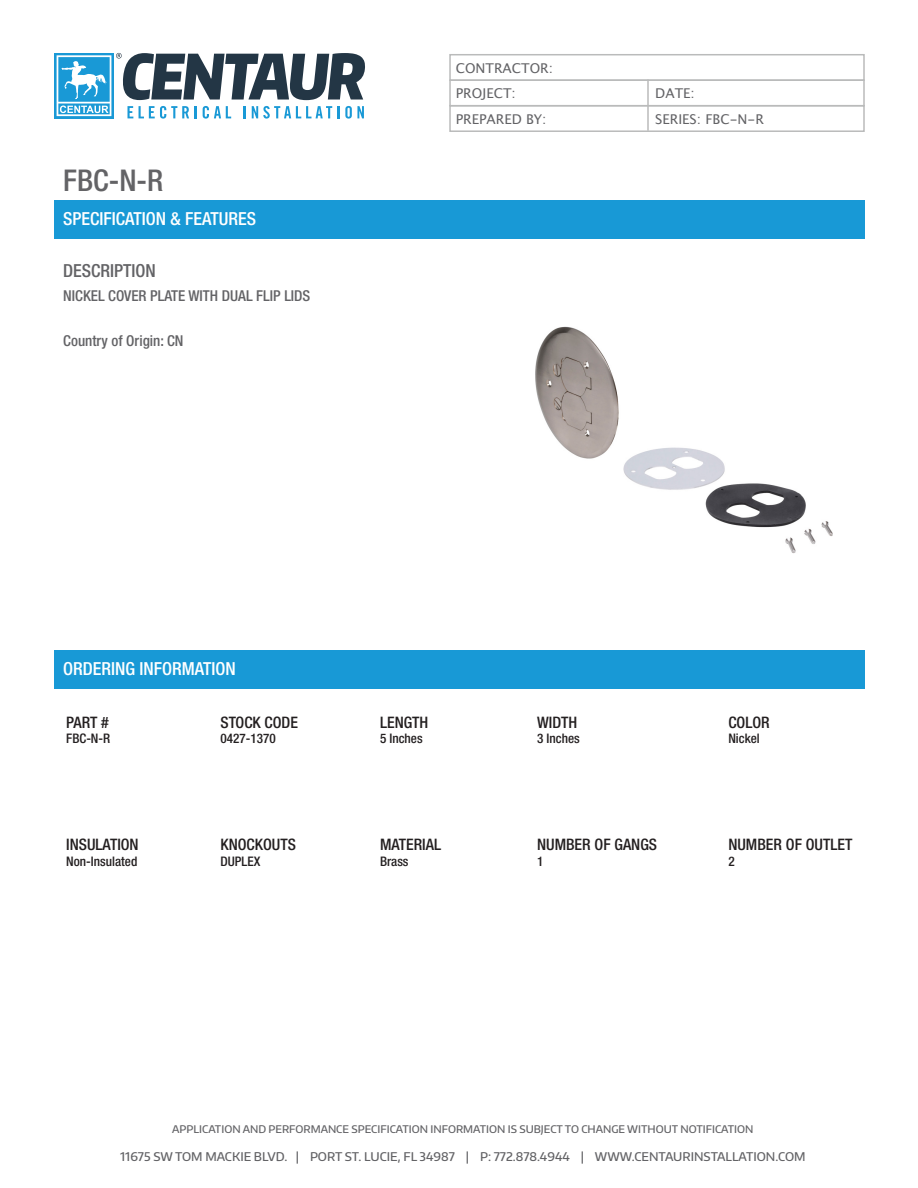
<style>
.page{position:relative;width:918px;height:1188px;background:#fff}
.page>*{position:absolute;margin:0;border:0;box-sizing:border-box;transform-origin:0 0}
.t1{font:500 condensed 30px "Helvetica Neue";color:#636366}
.t2{font:500 condensed 18px "Helvetica Neue";color:#fff}
.t3{font:500 condensed 18px "Helvetica Neue";color:#636366}
.t4{font:500 condensed 15.9px "Helvetica Neue";color:#231f20}
.t5{font:500 condensed 15px "Helvetica Neue";color:#636366}
.t6{font:13.5px "Lucida Grande";color:#636366}
.t7{font:500 condensed 13.2px "Helvetica Neue";color:#231f20}
.t8{font:500 12px "Encode Sans Normal";color:#636366}
.t9{font:500 10.5px "Encode Sans Normal";color:#636366}
</style>
<div class="page">
<svg style="left:54px;top:53px;width:3px;height:65px"></svg>
<svg style="left:57px;top:53px;width:308px;height:65px"></svg>
<div style="left:449px;top:54px;width:416px;height:27px;border:2px solid #babbbb"></div>
<div style="left:449px;top:79px;width:416px;height:27px;border:2px solid #babbbb"></div>
<hr style="left:647px;top:80px;width:2px;height:25px;background:#babbbb">
<div style="left:449px;top:105px;width:416px;height:27px;border:2px solid #babbbb"></div>
<hr style="left:647px;top:106px;width:2px;height:24px;background:#babbbb">
<div style="left:54px;top:200px;width:811px;height:39px;background:#1899d6"></div>
<div style="left:54px;top:650px;width:811px;height:39px;background:#1899d6"></div>
<img style="left:535px;top:326px;width:297px;height:228px">
<p class="t1" style="left:63px;top:163px;width:102px">FBC-N-R</p>
<p class="t2" style="left:63px;top:208px;width:195px">SPECIFICATION &amp; FEATURES</p>
<p class="t3" style="left:63px;top:260px;width:94px">DESCRIPTION</p>
<p class="t5" style="left:63px;top:286px;width:249px">NICKEL COVER PLATE WITH DUAL FLIP LIDS</p>
<p class="t5" style="left:63px;top:331px;width:122px">Country of Origin: CN</p>
<p class="t6" style="left:456px;top:60px;width:99px">CONTRACTOR:</p>
<p class="t6" style="left:456px;top:86px;width:62px">PROJECT:</p>
<p class="t6" style="left:655px;top:86px;width:41px">DATE:</p>
<p class="t6" style="left:456px;top:111px;width:92px">PREPARED BY:</p>
<p class="t6" style="left:655px;top:111px;width:110px">SERIES: FBC-N-R</p>
<p class="t2" style="left:63px;top:658px;width:174px">ORDERING INFORMATION</p>
<p class="t4" style="left:66px;top:712px;width:44px">PART #</p>
<p class="t7" style="left:66px;top:731px;width:46px">FBC-N-R</p>
<p class="t4" style="left:220px;top:712px;width:79px">STOCK CODE</p>
<p class="t7" style="left:220px;top:731px;width:57px">0427-1370</p>
<p class="t4" style="left:380px;top:712px;width:50px">LENGTH</p>
<p class="t7" style="left:380px;top:731px;width:44px">5 Inches</p>
<p class="t4" style="left:537px;top:712px;width:42px">WIDTH</p>
<p class="t7" style="left:537px;top:731px;width:44px">3 Inches</p>
<p class="t4" style="left:728px;top:712px;width:43px">COLOR</p>
<p class="t7" style="left:728px;top:731px;width:33px">Nickel</p>
<p class="t4" style="left:66px;top:835px;width:74px">INSULATION</p>
<p class="t7" style="left:66px;top:854px;width:73px">Non-Insulated</p>
<p class="t4" style="left:220px;top:835px;width:77px">KNOCKOUTS</p>
<p class="t7" style="left:220px;top:854px;width:41px">DUPLEX</p>
<p class="t4" style="left:380px;top:835px;width:63px">MATERIAL</p>
<p class="t7" style="left:380px;top:854px;width:30px">Brass</p>
<p class="t4" style="left:537px;top:835px;width:121px">NUMBER OF GANGS</p>
<p class="t7" style="left:537px;top:854px;width:8px">1</p>
<p class="t4" style="left:728px;top:835px;width:126px">NUMBER OF OUTLET</p>
<p class="t7" style="left:728px;top:854px;width:8px">2</p>
<p class="t9" style="left:172px;top:1122px;width:583px">APPLICATION AND PERFORMANCE SPECIFICATION INFORMATION IS SUBJECT TO CHANGE WITHOUT NOTIFICATION</p>
<p class="t8" style="left:120px;top:1149px;width:687px">11675 SW TOM MACKIE BLVD. | PORT ST. LUCIE, FL 34987 | P: 772.878.4944 | WWW.CENTAURINSTALLATION.COM</p>
</div>
